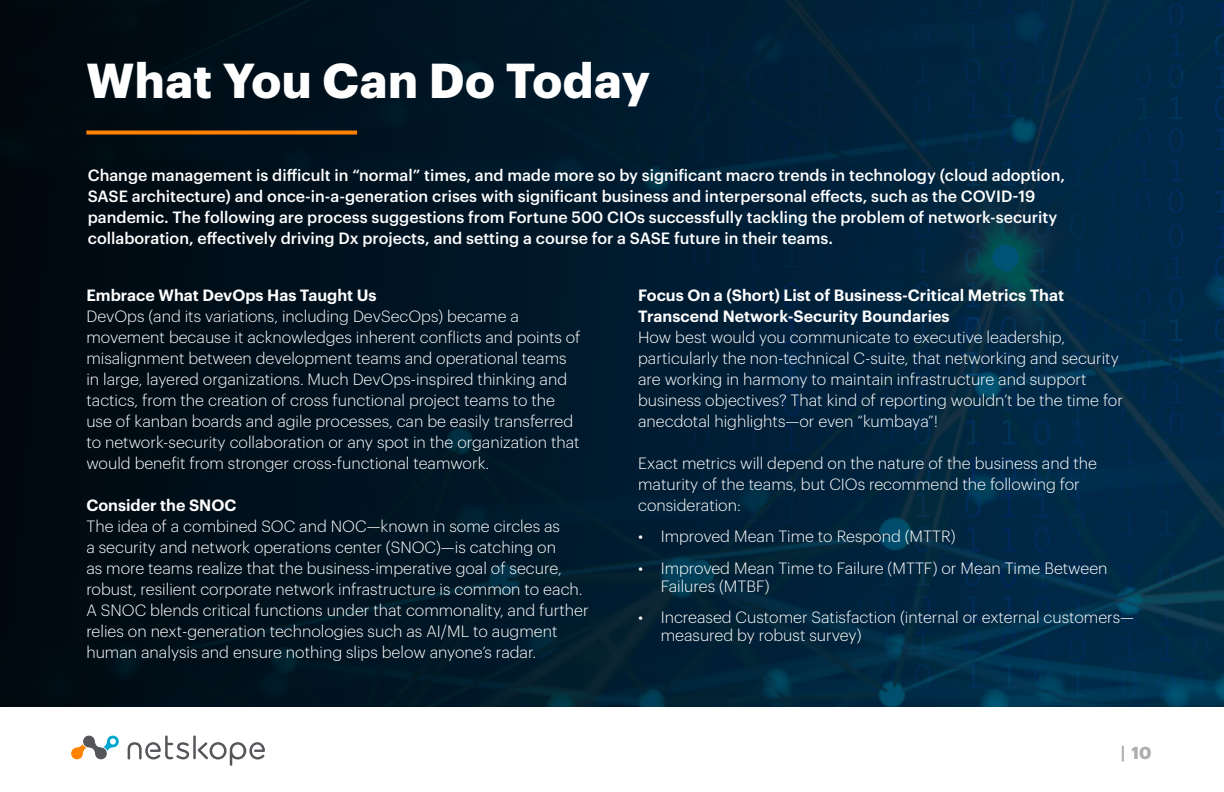
<style>
.page{position:relative;width:1224px;height:792px;background:#fff}
.page>*{position:absolute;margin:0;border:0;box-sizing:border-box;transform-origin:0 0}
.t1{font:700 48px "Graphik";letter-spacing:.015em;color:#fff}
.t2{font:700 17px "Graphik";color:#54565a}
.t3{font:300 16px/21px "Graphik";color:#fff}
.t4{font:500 16px/21px "Graphik";color:#fff}
.t5{font:600 16px/21px "Graphik";color:#fff}
</style>
<div class="page">
<img style="left:0;top:0;width:1224px;height:707px">
<svg style="left:71px;top:735px;width:48px;height:25px"></svg>
<hr style="left:193px;top:735px;width:3px;height:24px;background:#54565a">
<svg style="left:128px;top:735px;width:61px;height:24px"></svg>
<svg style="left:198px;top:742px;width:67px;height:24px"></svg>
<svg style="left:86px;top:131px;width:271px;height:4px"></svg>
<h1 class="t1" style="left:86px;top:43px;width:565px">What You Can Do Today</h1>
<p class="t4" style="left:88px;top:164px;width:979px">Change management is difficult in “normal” times, and made more so by significant macro trends in technology (cloud adoption, SASE architecture) and once-in-a-generation crises with significant business and interpersonal effects, such as the COVID-19 pandemic. The following are process suggestions from Fortune 500 CIOs successfully tackling the problem of network-security collaboration, effectively driving Dx projects, and setting a course for a SASE future in their teams.</p>
<p class="t5" style="left:86px;top:283px;width:292px">Embrace What DevOps Has Taught Us</p>
<p class="t3" style="left:86px;top:305px;width:496px">DevOps (and its variations, including DevSecOps) became a movement because it acknowledges inherent conflicts and points of misalignment between development teams and operational teams in large, layered organizations. Much DevOps-inspired thinking and tactics, from the creation of cross functional project teams to the use of kanban boards and agile processes, can be easily transferred to network-security collaboration or any spot in the organization that would benefit from stronger cross-functional teamwork.</p>
<p class="t5" style="left:86px;top:493px;width:152px">Consider the SNOC</p>
<p class="t3" style="left:86px;top:515px;width:504px">The idea of a combined SOC and NOC—known in some circles as<br>a security and network operations center (SNOC)—is catching on<br>as more teams realize that the business-imperative goal of secure, robust, resilient corporate network infrastructure is common to each.<br>A SNOC blends critical functions under that commonality, and further relies on next-generation technologies such as AI/ML to augment human analysis and ensure nothing slips below anyone’s radar.</p>
<p class="t5" style="left:638px;top:283px;width:427px">Focus On a (Short) List of Business-Critical Metrics That<br>Transcend Network-Security Boundaries</p>
<p class="t3" style="left:638px;top:325px;width:486px">How best would you communicate to executive leadership, particularly the non-technical C-suite, that networking and security are working in harmony to maintain infrastructure and support business objectives? That kind of reporting wouldn’t be the time for anecdotal highlights—or even “kumbaya”!</p>
<p class="t3" style="left:638px;top:451px;width:460px">Exact metrics will depend on the nature of the business and the maturity of the teams, but CIOs recommend the following for consideration:</p>
<p class="t3" style="left:638px;top:525px;width:319px">• Improved Mean Time to Respond (MTTR)</p>
<p class="t3" style="left:661px;top:558px;width:448px;line-height:18px;text-indent:-22px">• Improved Mean Time to Failure (MTTF) or Mean Time Between<br>Failures (MTBF)</p>
<p class="t3" style="left:661px;top:607px;width:475px;line-height:18px;text-indent:-22px">• Increased Customer Satisfaction (internal or external customers— measured by robust survey)</p>
<p class="t2" style="left:1120px;top:740px;width:33px">| 10</p>
</div>
